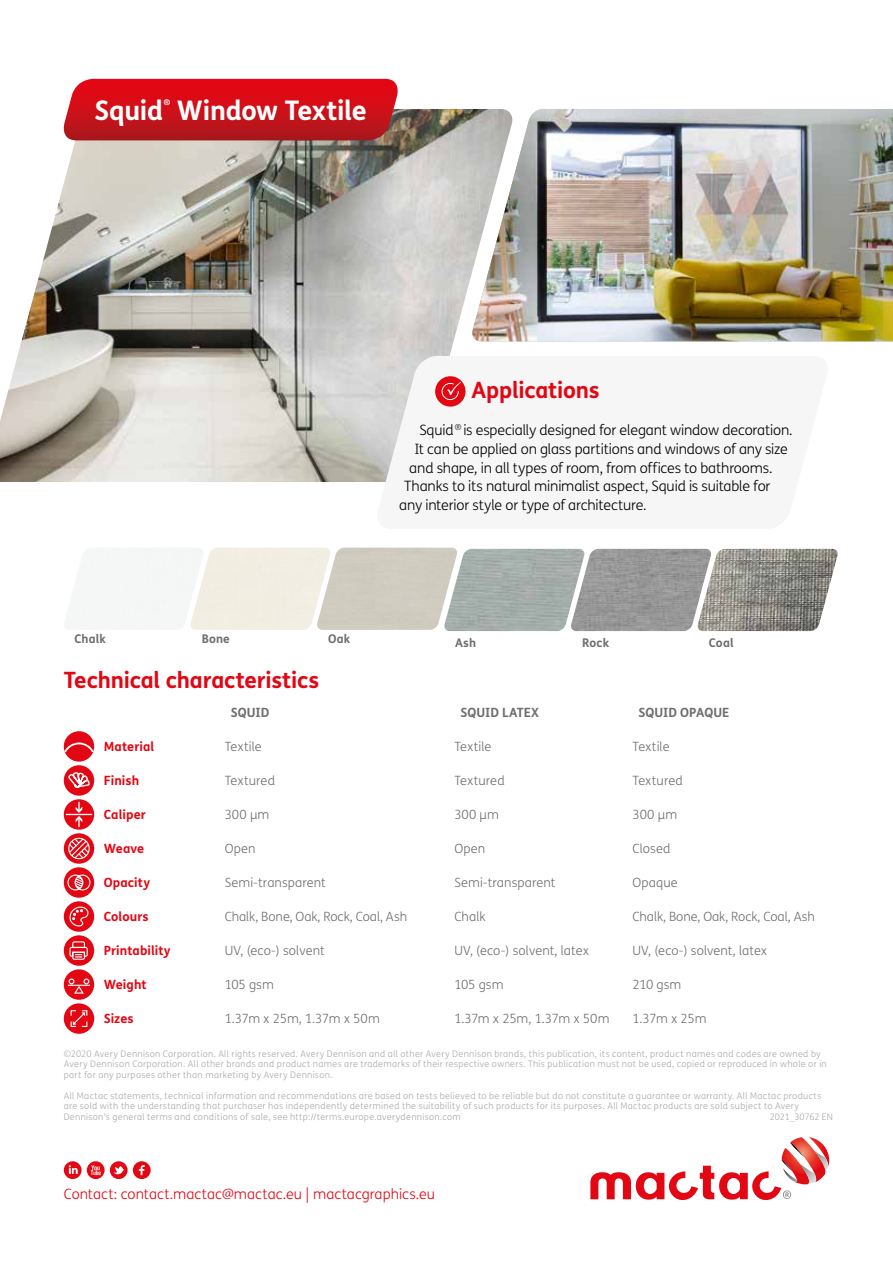
<style>
.page{position:relative;width:893px;height:1263px;background:#fff}
.page>*{position:absolute;margin:0;border:0;box-sizing:border-box;transform-origin:0 0}
.t1{font:700 27px "FS Me";letter-spacing:-.01em;color:#fff}
.t2{font:700 22.5px "FS Me";letter-spacing:-.01em;color:#e30613}
.t3{font:300 14.25px "FS Me";letter-spacing:-.01em;color:#000}
.t4{font:300 14.25px "FS Me";letter-spacing:.005em;color:#e20713}
.t5{font:300 12.75px "FS Me";letter-spacing:.005em;color:#706f6f}
.t6{font:700 12.75px "FS Me";letter-spacing:.005em;color:#e30613}
.t7{font:300 12.75px "FS Me";letter-spacing:-.03em;color:#706f6f}
.t8{font:700 12.75px "FS Me";letter-spacing:.005em;color:#706f6f}
.t9{font:700 12px "FS Me";letter-spacing:.01em;color:#706f6f}
.t10{font:300 9px/10.5px "FS Me";letter-spacing:.035em;color:#a8a8a7}
.t11{font:300 9px "FS Me";letter-spacing:-.01em;color:#a8a8a7}
.t12{font:700 7.8px "Helvetica Neue LT Std";color:#fff}
</style>
<div class="page">
<img style="left:0;top:109px;width:514px;height:373px">
<img style="left:471px;top:109px;width:422px;height:232px">
<svg style="left:60px;top:79px;width:342px;height:61px;background:#cc1a22"></svg>
<svg style="left:373px;top:356px;width:141px;height:126px;fill:#f6f6f6"></svg>
<img style="left:444px;top:549px;width:126px;height:82px">
<img style="left:570px;top:549px;width:127px;height:82px">
<img style="left:697px;top:549px;width:141px;height:82px">
<div style="left:435px;top:376px;width:30px;height:31px;background:#e30613;border-radius:50%"></div>
<svg style="left:442px;top:382px;width:19px;height:18px"></svg>
<div style="left:64px;top:731px;width:30px;height:31px;background:#e20713;border-radius:50%"></div>
<svg style="left:64px;top:742px;width:30px;height:10px"></svg>
<div style="left:64px;top:765px;width:30px;height:31px;background:#e20713;border-radius:50%"></div>
<svg style="left:67px;top:772px;width:23px;height:20px"></svg>
<svg style="left:64px;top:799px;width:30px;height:31px"></svg>
<svg style="left:66px;top:802px;width:26px;height:25px"></svg>
<div style="left:64px;top:833px;width:30px;height:31px;background:#e20713;border-radius:50%"></div>
<svg style="left:68px;top:837px;width:22px;height:23px"></svg>
<div style="left:64px;top:867px;width:30px;height:31px;background:#e20713;border-radius:50%"></div>
<svg style="left:67px;top:874px;width:24px;height:17px"></svg>
<div style="left:64px;top:901px;width:30px;height:31px;background:#e20713;border-radius:50%"></div>
<svg style="left:69px;top:906px;width:20px;height:21px"></svg>
<div style="left:64px;top:935px;width:30px;height:31px;background:#e20713;border-radius:50%"></div>
<svg style="left:69px;top:941px;width:19px;height:19px"></svg>
<div style="left:64px;top:969px;width:30px;height:31px;background:#e20713;border-radius:50%"></div>
<svg style="left:68px;top:978px;width:22px;height:16px"></svg>
<div style="left:64px;top:1003px;width:30px;height:31px;background:#e20713;border-radius:50%"></div>
<svg style="left:70px;top:1010px;width:18px;height:17px"></svg>
<svg style="left:590px;top:1137px;width:239px;height:63px"></svg>
<svg style="left:64px;top:1161px;width:87px;height:18px"></svg>
<h1 class="t1" style="left:94px;top:89px;width:70px">Squid</h1>
<p class="t12" style="left:164px;top:97px;width:8px">®</p>
<h1 class="t1" style="left:177px;top:89px;width:191px">Window Textile</h1>
<h2 class="t2" style="left:472px;top:372px;width:130px">Applications</h2>
<h3 class="t3" style="left:419px;top:420px;width:375px">Squid<sup>®</sup> is especially designed for elegant window decoration.</h3>
<h3 class="t3" style="left:414px;top:439px;width:375px">It can be applied on glass partitions and windows of any size</h3>
<h3 class="t3" style="left:409px;top:458px;width:365px">and shape, in all types of room, from offices to bathrooms.</h3>
<h3 class="t3" style="left:404px;top:477px;width:368px">Thanks to its natural minimalist aspect, Squid is suitable for</h3>
<h3 class="t3" style="left:399px;top:495px;width:249px">any interior style or type of architecture.</h3>
<h3 class="t9" style="left:74px;top:630px;width:33px">Chalk</h3>
<h3 class="t9" style="left:202px;top:630px;width:30px">Bone</h3>
<h3 class="t9" style="left:328px;top:630px;width:23px">Oak</h3>
<h3 class="t9" style="left:455px;top:634px;width:23px">Ash</h3>
<h3 class="t9" style="left:582px;top:634px;width:28px">Rock</h3>
<h3 class="t9" style="left:709px;top:634px;width:26px">Coal</h3>
<h2 class="t2" style="left:64px;top:663px;width:257px">Technical characteristics</h2>
<h3 class="t8" style="left:231px;top:703px;width:40px">SQUID</h3>
<h3 class="t8" style="left:460px;top:703px;width:80px">SQUID LATEX</h3>
<h3 class="t8" style="left:638px;top:703px;width:93px">SQUID OPAQUE</h3>
<h3 class="t6" style="left:104px;top:737px;width:52px">Material</h3>
<h3 class="t5" style="left:225px;top:738px;width:39px">Textile</h3>
<h3 class="t5" style="left:454px;top:738px;width:39px">Textile</h3>
<h3 class="t5" style="left:632px;top:738px;width:39px">Textile</h3>
<h3 class="t6" style="left:104px;top:771px;width:37px">Finish</h3>
<h3 class="t5" style="left:225px;top:772px;width:52px">Textured</h3>
<h3 class="t5" style="left:454px;top:772px;width:52px">Textured</h3>
<h3 class="t5" style="left:632px;top:772px;width:52px">Textured</h3>
<h3 class="t6" style="left:104px;top:805px;width:44px">Caliper</h3>
<h3 class="t5" style="left:225px;top:806px;width:46px">300 μm</h3>
<h3 class="t5" style="left:454px;top:806px;width:46px">300 μm</h3>
<h3 class="t5" style="left:632px;top:806px;width:46px">300 μm</h3>
<h3 class="t6" style="left:104px;top:839px;width:42px">Weave</h3>
<h3 class="t5" style="left:225px;top:840px;width:32px">Open</h3>
<h3 class="t5" style="left:454px;top:840px;width:32px">Open</h3>
<h3 class="t5" style="left:632px;top:840px;width:40px">Closed</h3>
<h3 class="t6" style="left:104px;top:873px;width:48px">Opacity</h3>
<h3 class="t5" style="left:225px;top:874px;width:103px">Semi-transparent</h3>
<h3 class="t5" style="left:454px;top:874px;width:103px">Semi-transparent</h3>
<h3 class="t5" style="left:632px;top:874px;width:47px">Opaque</h3>
<h3 class="t6" style="left:104px;top:907px;width:46px">Colours</h3>
<h3 class="t5" style="left:225px;top:908px;width:184px">Chalk, Bone, Oak, Rock, Coal, Ash</h3>
<h3 class="t5" style="left:454px;top:908px;width:33px">Chalk</h3>
<h3 class="t5" style="left:632px;top:908px;width:184px">Chalk, Bone, Oak, Rock, Coal, Ash</h3>
<h3 class="t6" style="left:104px;top:941px;width:68px">Printability</h3>
<h3 class="t5" style="left:225px;top:942px;width:101px">UV, (eco-) solvent</h3>
<h3 class="t5" style="left:454px;top:942px;width:136px">UV, (eco-) solvent, latex</h3>
<h3 class="t5" style="left:632px;top:942px;width:136px">UV, (eco-) solvent, latex</h3>
<h3 class="t6" style="left:104px;top:975px;width:44px">Weight</h3>
<h3 class="t5" style="left:225px;top:976px;width:51px">105 gsm</h3>
<h3 class="t5" style="left:454px;top:976px;width:51px">105 gsm</h3>
<h3 class="t5" style="left:632px;top:976px;width:50px">210 gsm</h3>
<h3 class="t6" style="left:104px;top:1009px;width:31px">Sizes</h3>
<h3 class="t7" style="left:225px;top:1010px;width:157px">1.37m x 25m, 1.37m x 50m</h3>
<h3 class="t7" style="left:454px;top:1010px;width:157px">1.37m x 25m, 1.37m x 50m</h3>
<h3 class="t5" style="left:632px;top:1010px;width:76px">1.37m x 25m</h3>
<p class="t10" style="left:64px;top:1048px;width:765px">©2020 Avery Dennison Corporation. All rights reserved. Avery Dennison and all other Avery Dennison brands, this publication, its content, product names and codes are owned by<br>Avery Dennison Corporation. All other brands and product names are trademarks of their respective owners. This publication must not be used, copied or reproduced in whole or in part for any purposes other than marketing by Avery Dennison.</p>
<p class="t10" style="left:64px;top:1090px;width:759px">All Mactac statements, technical information and recommendations are based on tests believed to be reliable but do not constitute a guarantee or warranty. All Mactac products are sold with the understanding that purchaser has independently determined the suitability of such products for its purposes. All Mactac products are sold subject to Avery<br>Dennison’s general terms and conditions of sale, see http://terms.europe.averydennison.com</p>
<p class="t11" style="left:770px;top:1110px;width:65px">2021_30762 EN</p>
<h3 class="t4" style="left:64px;top:1184px;width:373px">Contact: contact.mactac@mactac.eu | mactacgraphics.eu</h3>
</div>
